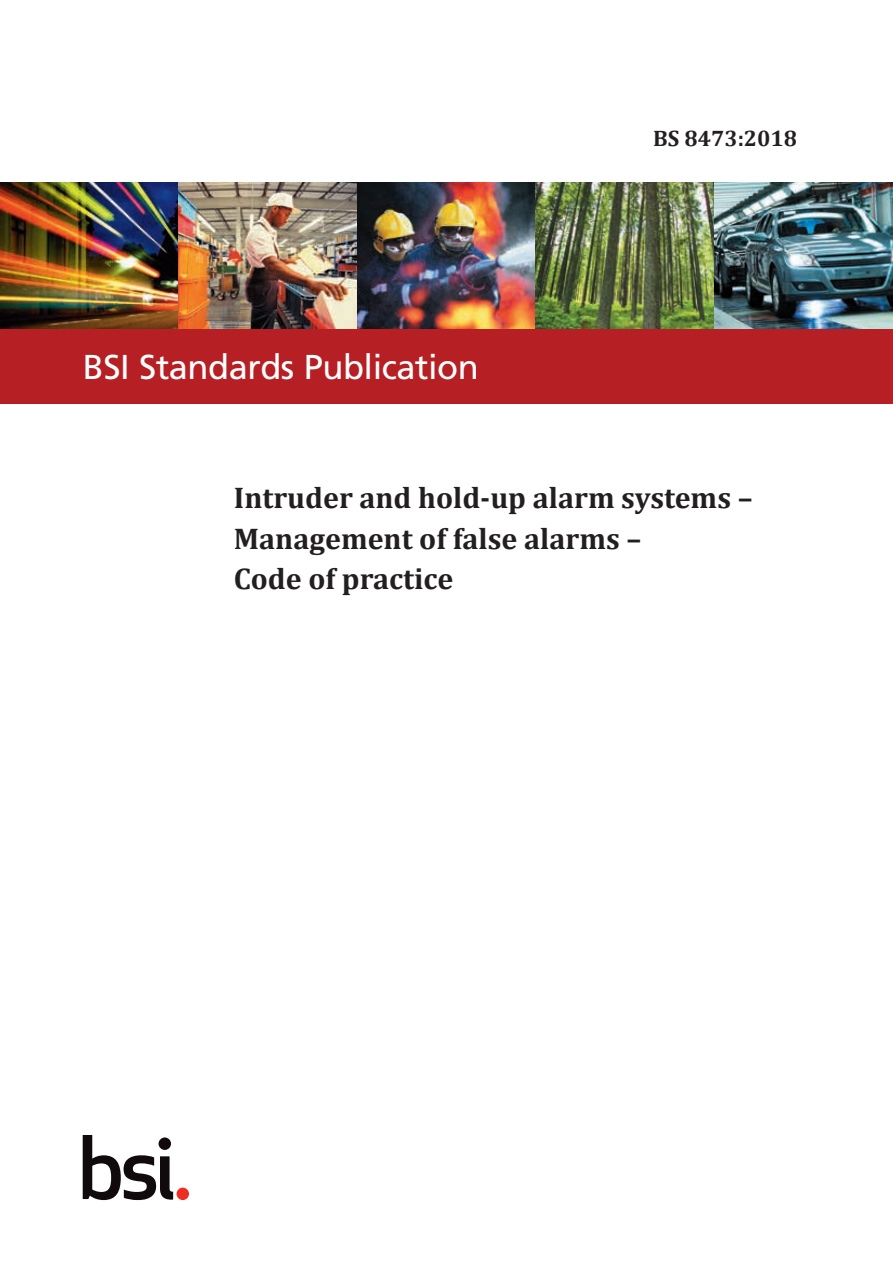
<style>
.page{position:relative;width:893px;height:1263px;background:#fff}
.page>*{position:absolute;margin:0;border:0;box-sizing:border-box;transform-origin:0 0}
.t1{font:34.5px "Frutiger LT Std";letter-spacing:-.015em;color:#fff}
.BS_Cover_Title_A{font:700 30px/40.5px "Cambria";color:#231f20}
.t2{font:700 22.5px "Cambria";color:#231f20}
</style>
<div class="page">
<img style="left:0;top:183px;width:179px;height:146px">
<img style="left:179px;top:183px;width:178px;height:146px">
<img style="left:357px;top:183px;width:179px;height:146px">
<img style="left:536px;top:183px;width:178px;height:146px">
<img style="left:714px;top:183px;width:179px;height:146px">
<div style="left:0;top:329px;width:893px;height:75px;background:#b62024"></div>
<svg style="left:83px;top:1135px;width:90px;height:65px"></svg>
<div style="left:177px;top:1187px;width:12px;height:13px;background:#ee2e22;border-radius:50%"></div>
<p class="t1" style="left:83px;top:347px;width:397px">BSI Standards Publication</p>
<p class="t2" style="left:653px;top:122px;width:145px">BS 8473:2018</p>
<p class="BS_Cover_Title_A" style="left:234px;top:477px;width:520px">Intruder and hold-up alarm systems –<br>Management of false alarms –<br>Code of practice</p>
</div>
